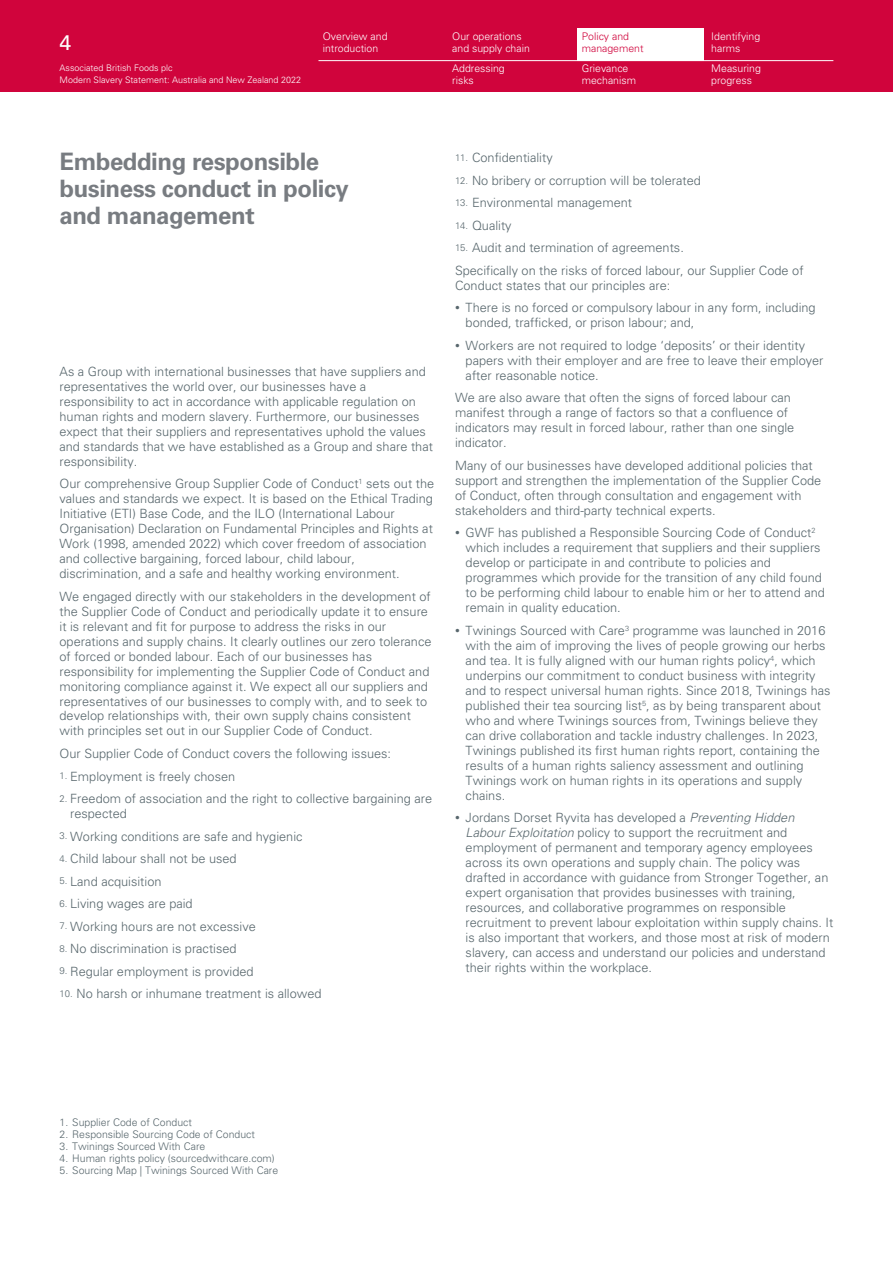
<style>
.page{position:relative;width:893px;height:1263px;background:#fff}
.page>*{position:absolute;margin:0;border:0;box-sizing:border-box;transform-origin:0 0}
.t1{font:700 24px/27px "Univers LT Std";letter-spacing:-.02em;color:#787c81}
.t2{font:21px "Univers LT Std";color:#fff}
.t3{font:300 12.75px/15px "Univers LT Std";color:#58676d}
.t4{font:300 10.5px "Univers LT Std";color:#58676d}
.t5{font:300 10.5px/12px "Univers LT Std";color:#fff}
.t6{font:300 10.5px/12px "Univers LT Std";color:#d0043c}
.t7{font:300 9px/12px "Univers LT Std";color:#fff}
.s1{font-size:9.6px}
.s2{font-style:italic}
</style>
<div class="page">
<div style="left:0;top:0;width:893px;height:91px;background:#d0043c"></div>
<div style="left:577px;top:28px;width:127px;height:32px;background:#fff"></div>
<hr style="left:318px;top:60px;width:515px;height:1px;background:#fff">
<p class="t5" style="left:323px;top:30px;width:66px">Overview and introduction</p>
<p class="t5" style="left:452px;top:30px;width:79px">Our operations and supply chain</p>
<p class="t6" style="left:582px;top:30px;width:63px">Policy and management</p>
<h2 class="t2" style="left:60px;top:30px;width:13px">4</h2>
<p class="t7" style="left:60px;top:62px;width:243px">Associated British Foods plc<br>Modern Slavery Statement: Australia and New Zealand 2022</p>
<p class="t5" style="left:582px;top:63px;width:56px">Grievance mechanism</p>
<p class="t5" style="left:452px;top:63px;width:54px">Addressing risks</p>
<p class="t5" style="left:711px;top:30px;width:51px">Identifying harms</p>
<p class="t5" style="left:711px;top:63px;width:51px">Measuring progress</p>
<h1 class="t1" style="left:60px;top:149px;width:291px">Embedding responsible business conduct in policy and management</h1>
<p class="t3" style="left:60px;top:363px;width:375px">As a Group with international businesses that have suppliers and representatives the world over, our businesses have a responsibility to act in accordance with applicable regulation on human rights and modern slavery. Furthermore, our businesses expect that their suppliers and representatives uphold the values and standards that we have established as a Group and share that responsibility.</p>
<p class="t3" style="left:60px;top:476px;width:376px">Our comprehensive Group Supplier Code of Conduct<sup>1</sup> sets out the values and standards we expect. It is based on the Ethical Trading Initiative (ETI) Base Code, and the ILO (International Labour Organisation) Declaration on Fundamental Principles and Rights at Work (1998, amended 2022) which cover freedom of association and collective bargaining, forced labour, child labour, discrimination, and a safe and healthy working environment.</p>
<p class="t3" style="left:60px;top:588px;width:373px">We engaged directly with our stakeholders in the development of the Supplier Code of Conduct and periodically update it to ensure it is relevant and fit for purpose to address the risks in our operations and supply chains. It clearly outlines our zero tolerance of forced or bonded labour. Each of our businesses has responsibility for implementing the Supplier Code of Conduct and monitoring compliance against it. We expect all our suppliers and representatives of our businesses to comply with, and to seek to develop relationships with, their own supply chains consistent with principles set out in our Supplier Code of Conduct.</p>
<p class="t3" style="left:60px;top:746px;width:333px">Our Supplier Code of Conduct covers the following issues:</p>
<p class="t3" style="left:60px;top:768px;width:177px"><span class="s1">1.</span> Employment is freely chosen</p>
<p class="t3" style="left:70px;top:791px;width:364px;text-indent:-11px"><span class="s1">2.</span> Freedom of association and the right to collective bargaining are respected</p>
<p class="t3" style="left:60px;top:828px;width:245px"><span class="s1">3.</span> Working conditions are safe and hygienic</p>
<p class="t3" style="left:60px;top:851px;width:179px"><span class="s1">4.</span> Child labour shall not be used</p>
<p class="t3" style="left:60px;top:873px;width:104px"><span class="s1">5.</span> Land acquisition</p>
<p class="t3" style="left:60px;top:896px;width:135px"><span class="s1">6.</span> Living wages are paid</p>
<p class="t3" style="left:60px;top:918px;width:198px"><span class="s1">7.</span> Working hours are not excessive</p>
<p class="t3" style="left:60px;top:941px;width:179px"><span class="s1">8.</span> No discrimination is practised</p>
<p class="t3" style="left:60px;top:963px;width:196px"><span class="s1">9.</span> Regular employment is provided</p>
<p class="t3" style="left:60px;top:986px;width:264px"><span class="s1">10.</span> No harsh or inhumane treatment is allowed</p>
<p class="t3" style="left:455px;top:150px;width:99px"><span class="s1">11.</span> Confidentiality</p>
<p class="t3" style="left:455px;top:173px;width:247px"><span class="s1">12.</span> No bribery or corruption will be tolerated</p>
<p class="t3" style="left:455px;top:195px;width:179px"><span class="s1">13.</span> Environmental management</p>
<p class="t3" style="left:455px;top:218px;width:58px"><span class="s1">14.</span> Quality</p>
<p class="t3" style="left:455px;top:237px;width:350px;line-height:22.5px"><span class="s1">15.</span> Audit and termination of agreements.<br>Specifically on the risks of forced labour, our Supplier Code of</p>
<p class="t3" style="left:455px;top:278px;width:217px">Conduct states that our principles are:</p>
<p class="t3" style="left:466px;top:300px;width:352px;text-indent:-11px"><span class="s1">•</span> There is no forced or compulsory labour in any form, including bonded, trafficked, or prison labour; and,</p>
<p class="t3" style="left:466px;top:338px;width:359px;text-indent:-11px"><span class="s1">•</span> Workers are not required to lodge ‘deposits’ or their identity papers with their employer and are free to leave their employer after reasonable notice.</p>
<p class="t3" style="left:455px;top:390px;width:341px">We are also aware that often the signs of forced labour can manifest through a range of factors so that a confluence of indicators may result in forced labour, rather than one single indicator.</p>
<p class="t3" style="left:455px;top:458px;width:368px">Many of our businesses have developed additional policies that support and strengthen the implementation of the Supplier Code of Conduct, often through consultation and engagement with stakeholders and third-party technical experts.</p>
<p class="t3" style="left:466px;top:525px;width:361px;text-indent:-11px"><span class="s1">•</span> GWF has published a Responsible Sourcing Code of Conduct<sup>2 </sup>which includes a requirement that suppliers and their suppliers develop or participate in and contribute to policies and programmes which provide for the transition of any child found to be performing child labour to enable him or her to attend and remain in quality education.</p>
<p class="t3" style="left:466px;top:623px;width:366px;text-indent:-11px"><span class="s1">•</span> Twinings Sourced with Care<sup>3</sup> programme was launched in 2016 with the aim of improving the lives of people growing our herbs and tea. It is fully aligned with our human rights policy<sup>4</sup>, which underpins our commitment to conduct business with integrity and to respect universal human rights. Since 2018, Twinings has published their tea sourcing list<sup>5</sup>, as by being transparent about who and where Twinings sources from, Twinings believe they can drive collaboration and tackle industry challenges. In 2023, Twinings published its first human rights report, containing the results of a human rights saliency assessment and outlining Twinings work on human rights in its operations and supply chains.</p>
<p class="t3" style="left:466px;top:810px;width:369px;text-indent:-11px"><span class="s1">•</span> Jordans Dorset Ryvita has developed a <span class="s2">Preventing Hidden Labour Exploitation</span> policy to support the recruitment and employment of permanent and temporary agency employees across its own operations and supply chain. The policy was drafted in accordance with guidance from Stronger Together, an expert organisation that provides businesses with training, resources, and collaborative programmes on responsible recruitment to prevent labour exploitation within supply chains. It is also important that workers, and those most at risk of modern slavery, can access and understand our policies and understand their rights within the workplace.</p>
<p class="t4" style="left:60px;top:1115px;width:134px">1. Supplier Code of Conduct</p>
<p class="t4" style="left:60px;top:1127px;width:197px">2. Responsible Sourcing Code of Conduct</p>
<p class="t4" style="left:60px;top:1139px;width:147px">3. Twinings Sourced With Care</p>
<p class="t4" style="left:60px;top:1151px;width:217px">4. Human rights policy (sourcedwithcare.com)</p>
<p class="t4" style="left:60px;top:1164px;width:220px">5. Sourcing Map | Twinings Sourced With Care</p>
</div>
